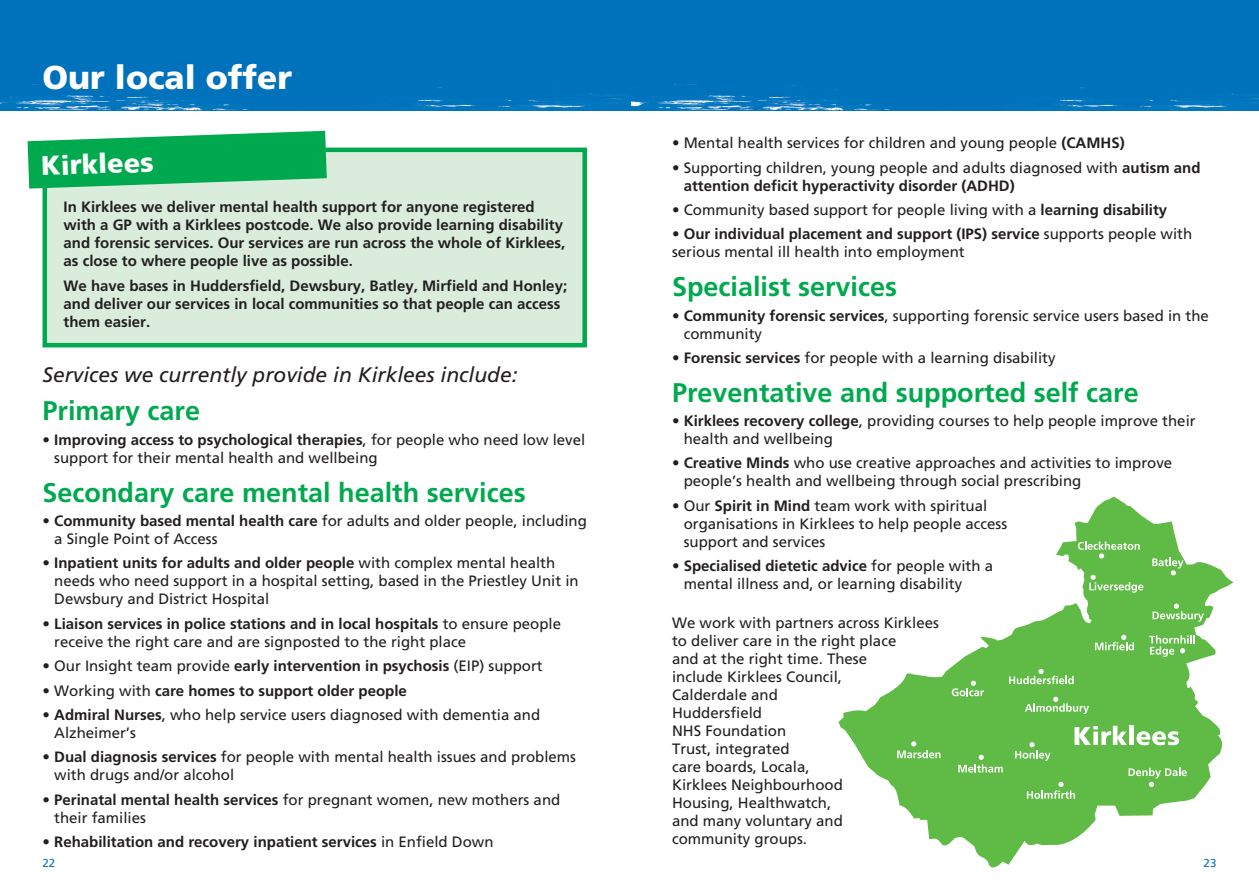
<style>
.page{position:relative;width:1259px;height:893px;background:#fff}
.page>*{position:absolute;margin:0;border:0;box-sizing:border-box;transform-origin:0 0}
.t1{font:900 33px "Frutiger";color:#fff}
.t2{font:700 27px "Frutiger";color:#00a94e}
.t3{font:900 27px "Frutiger";color:#fff}
.t4{font:italic 21px "Frutiger";color:#231f20}
.t5{font:15px/18px "Frutiger";color:#231f20}
.t6{font:700 15px/18px "Frutiger";color:#231f20}
.t7{font:11.55px "Frutiger";color:#0072bc}
.s1{font-weight:700}
.s2{font-weight:400}
</style>
<div class="page">
<div style="left:0;top:0;width:1259px;height:110px;background:#0072bc"></div>
<svg style="left:838px;top:496px;width:395px;height:372px"></svg>
<svg style="left:1009px;top:669px;width:64px;height:15px"></svg>
<svg style="left:1025px;top:697px;width:64px;height:17px"></svg>
<svg style="left:951px;top:681px;width:33px;height:15px"></svg>
<svg style="left:1095px;top:635px;width:39px;height:15px"></svg>
<svg style="left:1077px;top:541px;width:62px;height:17px"></svg>
<svg style="left:897px;top:741px;width:43px;height:17px"></svg>
<svg style="left:958px;top:755px;width:45px;height:18px"></svg>
<svg style="left:1015px;top:742px;width:35px;height:19px"></svg>
<svg style="left:1027px;top:782px;width:48px;height:17px"></svg>
<svg style="left:1152px;top:604px;width:51px;height:18px"></svg>
<svg style="left:1089px;top:575px;width:54px;height:18px"></svg>
<svg style="left:1152px;top:558px;width:31px;height:17px"></svg>
<svg style="left:1149px;top:635px;width:45px;height:22px"></svg>
<svg style="left:1128px;top:768px;width:58px;height:19px"></svg>
<svg style="left:1074px;top:726px;width:52px;height:19px"></svg>
<hr style="left:1129px;top:726px;width:4px;height:19px;background:#fff">
<svg style="left:1136px;top:731px;width:43px;height:14px"></svg>
<div style="left:43px;top:148px;width:544px;height:199px;background:#daeddd;border:4px solid #00a94e"></div>
<svg style="left:28px;top:131px;width:299px;height:58px"></svg>
<p class="t1" style="left:43px;top:58px;width:251px">Our local offer</p>
<p class="t3" style="left:41px;top:150px;width:114px;rotate:-2deg">Kirklees</p>
<p class="t6" style="left:64px;top:198px;width:503px">In Kirklees we deliver mental health support for anyone registered with a GP with a Kirklees postcode. We also provide learning disability and forensic services. Our services are run across the whole of Kirklees, as close to where people live as possible.</p>
<p class="t6" style="left:64px;top:276px;width:505px">We have bases in Huddersfield, Dewsbury, Batley, Mirfield and Honley; and deliver our services in local communities so that people can access them easier.</p>
<p class="t4" style="left:43px;top:362px;width:476px">Services we currently provide in Kirklees include:</p>
<p class="t2" style="left:43px;top:395px;width:159px">Primary care</p>
<p class="t5" style="left:54px;top:430px;width:532px;text-indent:-12px">• <span class="s1">Improving access to psychological therapies</span>, for people who need low level support for their mental health and wellbeing</p>
<p class="t2" style="left:43px;top:476px;width:485px">Secondary care mental health services</p>
<p class="t5" style="left:54px;top:512px;width:534px;text-indent:-12px">• <span class="s1">Community based mental health care</span> for adults and older people, including a Single Point of Access</p>
<p class="t5" style="left:54px;top:554px;width:526px;text-indent:-12px">• <span class="s1">Inpatient units for adults and older people</span> with complex mental health needs who need support in a hospital setting, based in the Priestley Unit in<br>Dewsbury and District Hospital</p>
<p class="t5" style="left:54px;top:614px;width:508px;text-indent:-12px">• <span class="s1">Liaison services in police stations and in local hospitals</span> to ensure people receive the right care and are signposted to the right place</p>
<p class="t5" style="left:43px;top:657px;width:502px">• Our Insight team provide <span class="s1">early intervention in psychosis</span> (EIP) support</p>
<p class="t6" style="left:43px;top:681px;width:366px"><span class="s2">• Working with</span> care homes to support older people</p>
<p class="t5" style="left:54px;top:705px;width:487px;text-indent:-12px">• <span class="s1">Admiral Nurses</span>, who help service users diagnosed with dementia and<br>Alzheimer’s</p>
<p class="t5" style="left:54px;top:748px;width:523px;text-indent:-12px">• <span class="s1">Dual diagnosis services</span> for people with mental health issues and problems with drugs and/or alcohol</p>
<p class="t5" style="left:54px;top:790px;width:507px;text-indent:-12px">• <span class="s1">Perinatal mental health services</span> for pregnant women, new mothers and their families</p>
<p class="t6" style="left:43px;top:833px;width:452px"><span class="s2">•</span> Rehabilitation and recovery inpatient services <span class="s2">in Enfield Down</span></p>
<p class="t5" style="left:672px;top:134px;width:454px">• Mental health services for children and young people <span class="s1">(CAMHS)</span></p>
<p class="t5" style="left:683px;top:158px;width:518px;text-indent:-12px">• Supporting children, young people and adults diagnosed with <span class="s1">autism and attention deficit hyperactivity disorder (ADHD)</span></p>
<p class="t5" style="left:672px;top:201px;width:497px">• Community based support for people living with a <span class="s1">learning disability</span></p>
<p class="t5" style="left:672px;top:225px;width:522px">• <span class="s1">Our individual placement and support (IPS) service</span> supports people with serious mental ill health into employment</p>
<p class="t2" style="left:672px;top:271px;width:227px">Specialist services</p>
<p class="t5" style="left:683px;top:306px;width:527px;text-indent:-12px">• <span class="s1">Community forensic services</span>, supporting forensic service users based in the community</p>
<p class="t5" style="left:672px;top:349px;width:385px">• <span class="s1">Forensic services</span> for people with a learning disability</p>
<p class="t2" style="left:672px;top:376px;width:468px">Preventative and supported self care</p>
<p class="t5" style="left:683px;top:412px;width:513px;text-indent:-12px">• <span class="s1">Kirklees recovery college</span>, providing courses to help people improve their health and wellbeing</p>
<p class="t5" style="left:683px;top:454px;width:490px;text-indent:-12px">• <span class="s1">Creative Minds</span> who use creative approaches and activities to improve people’s health and wellbeing through social prescribing</p>
<p class="t5" style="left:683px;top:496px;width:325px;text-indent:-12px">• Our <span class="s1">Spirit in Mind</span> team work with spiritual organisations in Kirklees to help people access support and services</p>
<p class="t5" style="left:683px;top:557px;width:311px;text-indent:-12px">• <span class="s1">Specialised dietetic advice</span> for people with a mental illness and, or learning disability</p>
<p class="t5" style="left:672px;top:614px;width:268px">We work with partners across Kirklees to deliver care in the right place<br>and at the right time. These<br>include Kirklees Council,<br>Calderdale and<br>Huddersfield<br>NHS Foundation<br>Trust, integrated<br>care boards, Locala,<br>Kirklees Neighbourhood<br>Housing, Healthwatch,<br>and many voluntary and<br>community groups.</p>
<p class="t7" style="left:43px;top:857px;width:14px">22</p>
<p class="t7" style="left:1203px;top:857px;width:14px">23</p>
</div>
